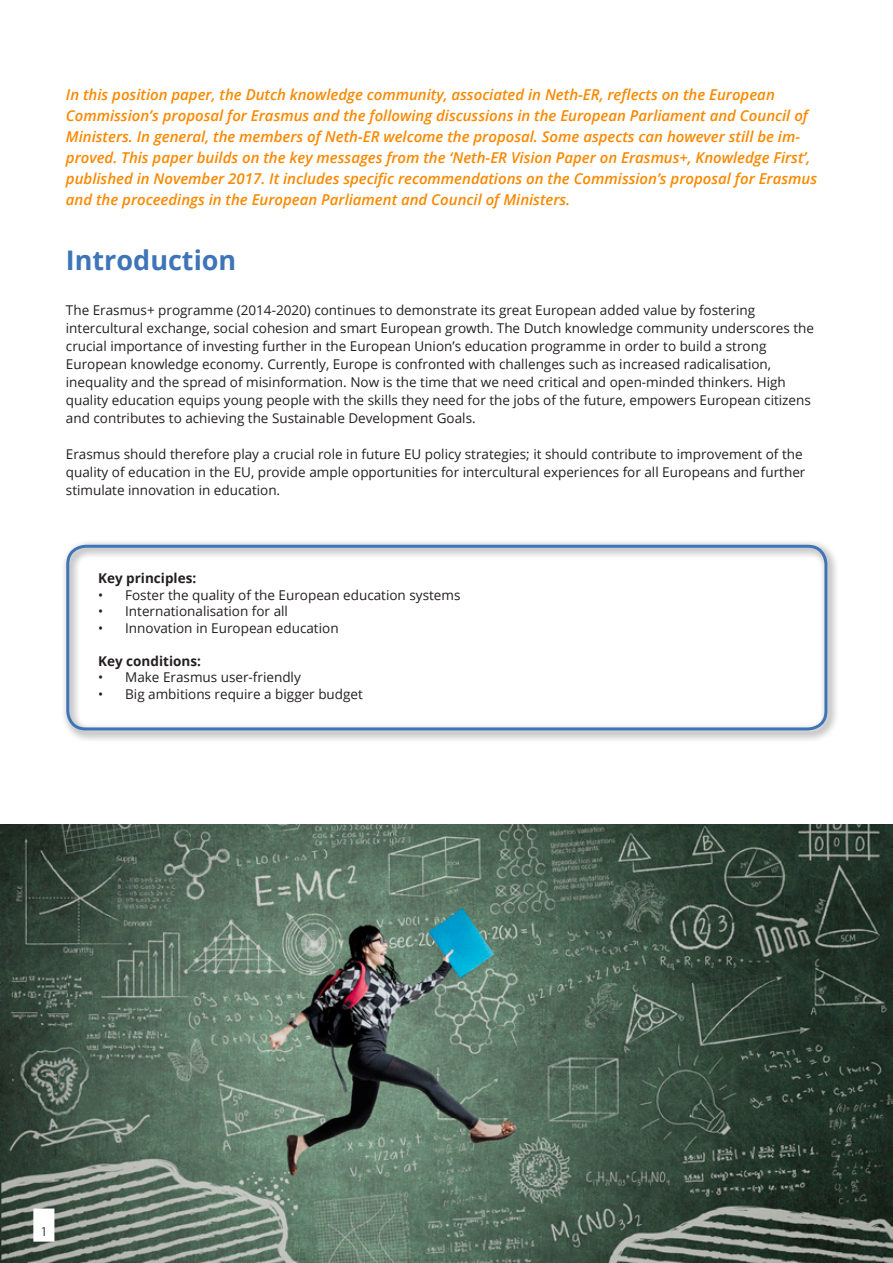
<style>
.page{position:relative;width:893px;height:1263px;background:#fff}
.page>*{position:absolute;margin:0;border:0;box-sizing:border-box;transform-origin:0 0}
.t1{font:700 27px "Open Sans";color:#3e75b8}
.t2{font:italic 600 15px/21px "Open Sans";color:#fa8900}
.t3{font:13.5px/18px "Open Sans";color:#231f20}
.t4{font:700 13.5px "Open Sans";color:#231f20}
.t5{font:300 13.5px "Sofia Pro";color:#231f20}
</style>
<div class="page">
<img style="left:0;top:825px;width:893px;height:438px">
<div style="left:61px;top:539px;width:778px;height:203px;background:#231f20;opacity:.75"></div>
<div style="left:66px;top:545px;width:761px;height:185px;border:3px solid #3e75b8;border-radius:18px"></div>
<svg style="left:34px;top:1209px;width:20px;height:32px"></svg>
<p class="t2" style="left:66px;top:84px;width:753px">In this position paper, the Dutch knowledge community, associated in Neth-ER, reflects on the European Commission’s proposal for Erasmus and the following discussions in the European Parliament and Council of Ministers. In general, the members of Neth-ER welcome the proposal. Some aspects can however still be im&shy;proved. This paper builds on the key messages from the ‘Neth-ER Vision Paper on Erasmus+, Knowledge First’, published in November 2017. It includes specific recommendations on the Commission’s proposal for Erasmus and the proceedings in the European Parliament and Council of Ministers.</p>
<h1 class="t1" style="left:66px;top:241px;width:172px">Introduction</h1>
<p class="t3" style="left:66px;top:300px;width:750px">The Erasmus+ programme (2014-2020) continues to demonstrate its great European added value by fostering intercultural exchange, social cohesion and smart European growth. The Dutch knowledge community underscores the crucial importance of investing further in the European Union’s education programme in order to build a strong European knowledge economy. Currently, Europe is confronted with challenges such as increased radicalisation, inequality and the spread of misinformation. Now is the time that we need critical and open-minded thinkers. High quality education equips young people with the skills they need for the jobs of the future, empowers European citizens and contributes to achieving the Sustainable Development Goals.</p>
<p class="t3" style="left:66px;top:444px;width:741px">Erasmus should therefore play a crucial role in future EU policy strategies; it should contribute to improvement of the quality of education in the EU, provide ample opportunities for intercultural experiences for all Europeans and further stimulate innovation in education.</p>
<p class="t4" style="left:98px;top:569px;width:100px">Key principles:</p>
<p class="t3" style="left:98px;top:586px;width:364px">• Foster the quality of the European education systems</p>
<p class="t3" style="left:98px;top:602px;width:191px">• Internationalisation for all</p>
<p class="t3" style="left:98px;top:618px;width:242px">• Innovation in European education</p>
<p class="t4" style="left:98px;top:651px;width:104px">Key conditions:</p>
<p class="t3" style="left:98px;top:668px;width:204px">• Make Erasmus user-friendly</p>
<p class="t3" style="left:98px;top:684px;width:266px">• Big ambitions require a bigger budget</p>
<p class="t5" style="left:42px;top:1221px;width:6px">1</p>
</div>
